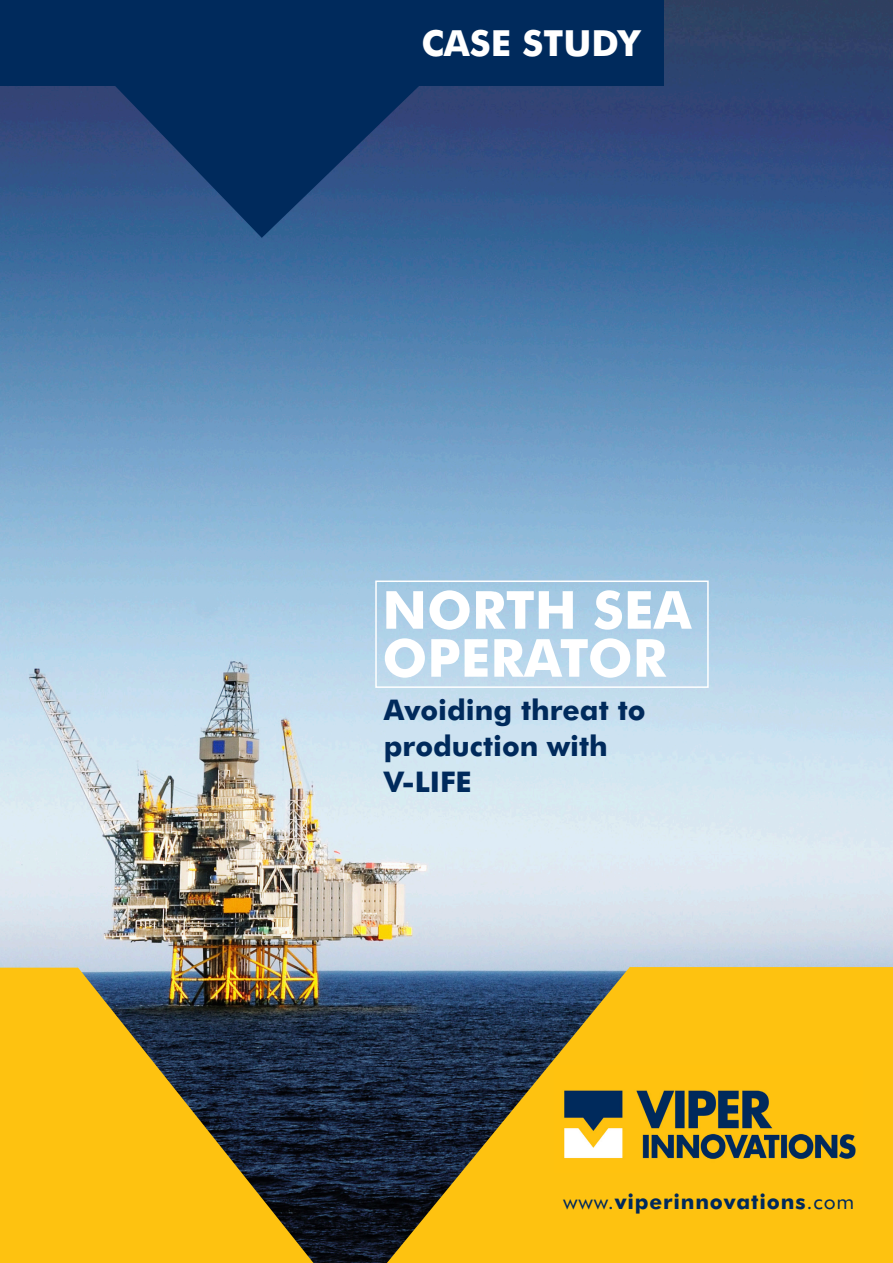
<style>
.page{position:relative;width:893px;height:1263px;background:#fff}
.page>*{position:absolute;margin:0;border:0;box-sizing:border-box;transform-origin:0 0}
.t1{font:800 52.5px "Futura BT";color:#fff}
.t2{font:800 36px "Futura BT";color:#fff}
.t3{font:800 28.5px/36px "Futura BT";color:#002a5c}
.t4{font:800 21px "Futura BT";letter-spacing:.04em;color:#00295c}
.s1{font-weight:400}
</style>
<div class="page">
<img style="left:0;top:0;width:893px;height:1263px">
<svg style="left:381px;top:962px;width:257px;height:301px;background:#617085"></svg>
<hr style="left:630px;top:967px;width:263px;height:3px;background:#fec210">
<hr style="left:0;top:968px;width:78px;height:3px;background:#fec210">
<img style="left:73px;top:964px;width:253px;height:299px">
<div style="left:630px;top:969px;width:263px;height:294px;background:#fec210"></div>
<svg style="left:0;top:969px;width:311px;height:294px;background:#b08d21"></svg>
<svg style="left:389px;top:969px;width:241px;height:294px;background:#837334"></svg>
<div style="left:375px;top:580px;width:334px;height:108px;border:2px solid #fff"></div>
<img style="left:555px;top:1065px;width:301px;height:108px">
<div style="left:0;top:0;width:663px;height:85px;background:#002a5c"></div>
<svg style="left:87px;top:85px;width:360px;height:153px;background:#1d4376"></svg>
<p class="t2" style="left:421px;top:20px;width:220px">CASE STUDY</p>
<p class="t1" style="left:382px;top:576px;width:311px">NORTH SEA</p>
<p class="t1" style="left:382px;top:624px;width:285px">OPERATOR</p>
<p class="t3" style="left:384px;top:691px;width:263px">Avoiding threat to production with</p>
<p class="t3" style="left:384px;top:763px;width:89px">V-LIFE</p>
<p class="t4" style="left:563px;top:1187px;width:293px"><span class="s1">www.</span>viperinnovations<span class="s1">.com</span></p>
</div>
